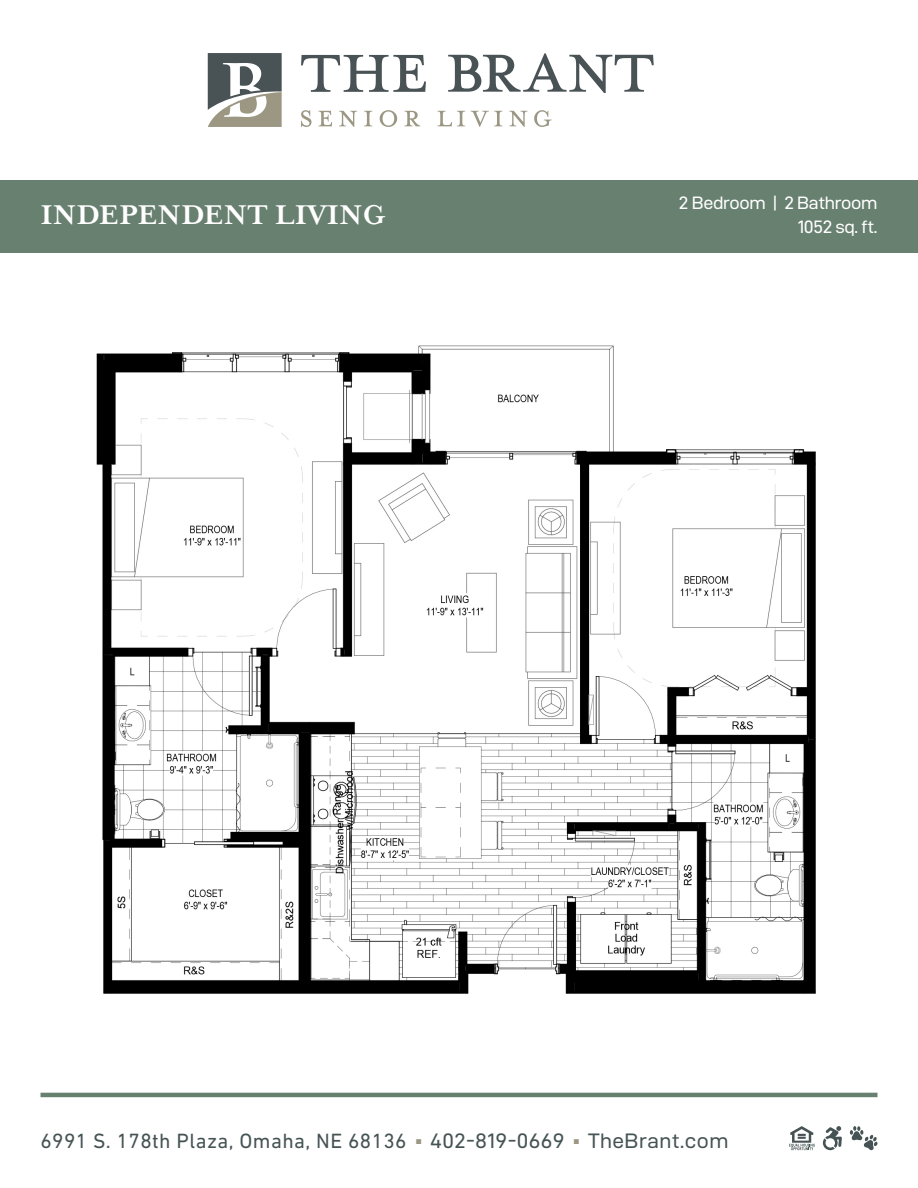
<style>
.page{position:relative;width:918px;height:1188px;background:#fff}
.page>*{position:absolute;margin:0;border:0;box-sizing:border-box;transform-origin:0 0}
.t1{font:700 31.5px "Mrs Eaves";color:#fff}
.Body_Copy{font:21px "DIN Next LT Pro";letter-spacing:.02em;color:#465354}
.t2{font:18px "D DIN Exp";letter-spacing:-.02em;color:#fff}
.s1{font-family:"D DIN Exp"}
</style>
<div class="page">
<div style="left:0;top:180px;width:918px;height:73px;background:#688070"></div>
<svg style="left:301px;top:55px;width:125px;height:37px"></svg>
<svg style="left:448px;top:53px;width:206px;height:40px"></svg>
<svg style="left:301px;top:110px;width:11px;height:17px"></svg>
<svg style="left:318px;top:111px;width:14px;height:15px"></svg>
<svg style="left:339px;top:111px;width:18px;height:16px"></svg>
<svg style="left:364px;top:111px;width:8px;height:15px"></svg>
<svg style="left:380px;top:110px;width:17px;height:17px"></svg>
<svg style="left:404px;top:111px;width:16px;height:15px"></svg>
<svg style="left:437px;top:111px;width:28px;height:15px"></svg>
<svg style="left:471px;top:111px;width:31px;height:16px"></svg>
<svg style="left:509px;top:111px;width:18px;height:16px"></svg>
<svg style="left:534px;top:110px;width:18px;height:17px"></svg>
<svg style="left:208px;top:53px;width:74px;height:74px"></svg>
<hr style="left:40px;top:1093px;width:838px;height:4px;background:#688070">
<svg style="left:789px;top:1126px;width:26px;height:24px"></svg>
<svg style="left:823px;top:1126px;width:19px;height:24px"></svg>
<svg style="left:850px;top:1126px;width:28px;height:24px"></svg>
<img style="left:96px;top:345px;width:720px;height:649px">
<p class="t1" style="left:40px;top:196px;width:346px">INDEPENDENT LIVING</p>
<p class="t2" style="left:679px;top:193px;width:200px">2 Bedroom | 2 Bathroom</p>
<p class="t2" style="left:798px;top:217px;width:81px">1052 sq. ft.</p>
<p class="Body_Copy" style="left:40px;top:1129px;width:689px">6991 S. 178th Plaza, Omaha, NE 68136 <sup>■</sup> <span class="s1">402-819-0669</span> <sup>■</sup> <span class="s1">TheBrant.com</span></p>
</div>
